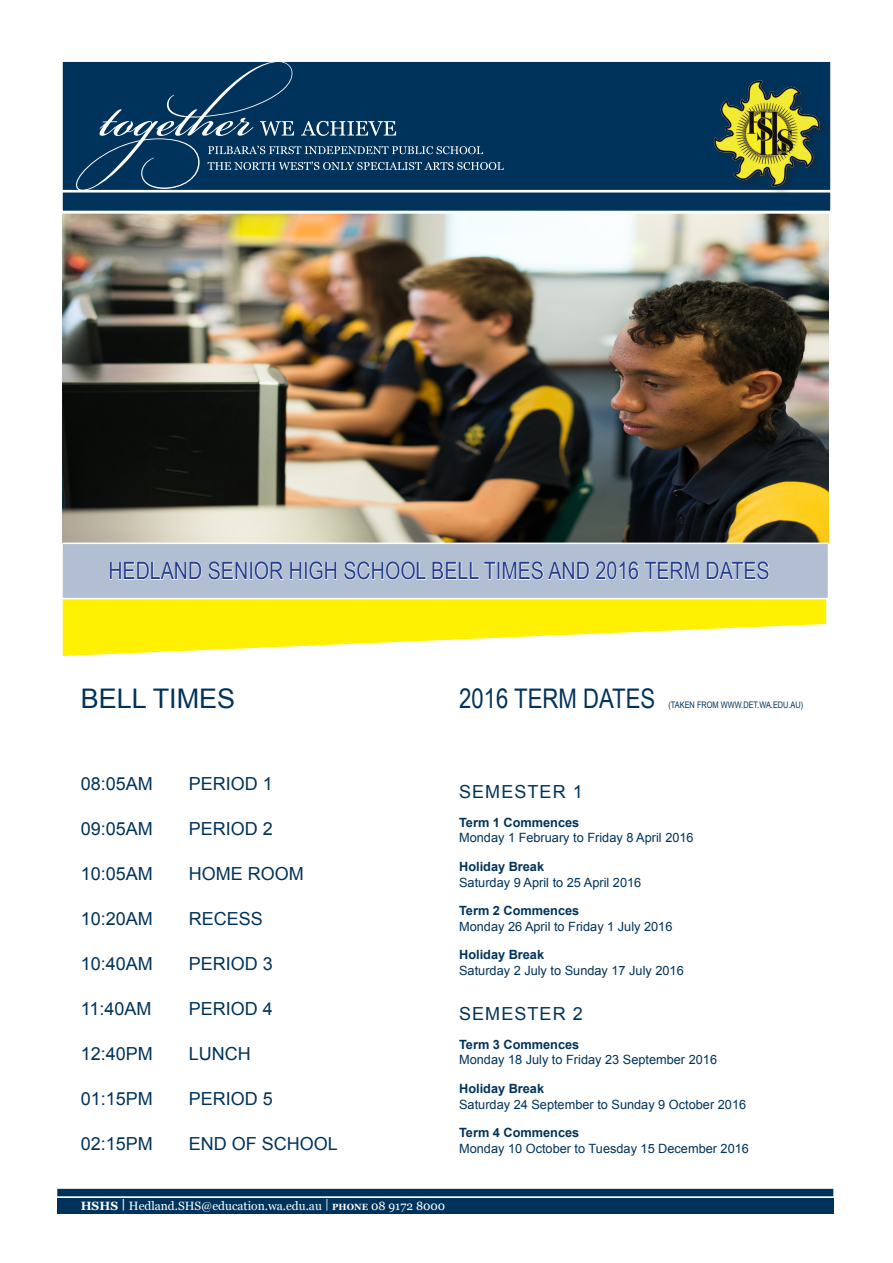
<style>
.page{position:relative;width:893px;height:1263px;background:#fff}
.page>*{position:absolute;margin:0;border:0;box-sizing:border-box;transform-origin:0 0}
.t1{font:27px "Arial Narrow";color:#00335b}
.t2{font:27px "Arial";color:#00335b}
.t3{font:24px "Arial Narrow";color:#253f8e}
.t4{font:18px "Arial";color:#00335b}
.t5{font:18px "Arial";letter-spacing:.06em;color:#00335b}
.t6{font:12.75px "Arial";color:#00335b}
.t7{font:700 12.75px "Arial";color:#00335b}
.t8{font:12px "Georgia";color:#fff}
.t9{font:9px "Arial Narrow";color:#00335b}
.s1{font-weight:700}
.s2{font-weight:700;font-size:9px}
</style>
<div class="page">
<img style="left:63px;top:214px;width:765px;height:328px">
<div style="left:61px;top:59px;width:771px;height:153px;background:#00335b"></div>
<hr style="left:61px;top:190px;width:771px;height:3px;background:#fff">
<svg style="left:75px;top:62px;width:429px;height:128px"></svg>
<div style="left:60px;top:58px;width:773px;height:156px;border:3px solid #fff"></div>
<img style="left:699px;top:80px;width:130px;height:113px">
<div style="left:57px;top:1198px;width:776px;height:15px;background:#00335b"></div>
<div style="left:57px;top:1189px;width:776px;height:7px;background:#00335b"></div>
<svg style="left:62px;top:600px;width:765px;height:56px"></svg>
<svg style="left:62px;top:542px;width:767px;height:58px"></svg>
<p class="t3" style="left:108px;top:553px;width:663px">HEDLAND SENIOR HIGH SCHOOL BELL TIMES AND 2016 TERM DATES</p>
<p class="t2" style="left:81px;top:681px;width:156px">BELL TIMES</p>
<p class="t1" style="left:459px;top:679px;width:198px">2016 TERM DATES</p>
<p class="t9" style="left:668px;top:698px;width:136px">(TAKEN FROM WWW.DET.WA.EDU.AU)</p>
<p class="t4" style="left:81px;top:771px;width:74px">08:05AM</p>
<p class="t4" style="left:189px;top:771px;width:86px">PERIOD 1</p>
<p class="t4" style="left:81px;top:816px;width:74px">09:05AM</p>
<p class="t4" style="left:189px;top:816px;width:86px">PERIOD 2</p>
<p class="t4" style="left:81px;top:861px;width:74px">10:05AM</p>
<p class="t4" style="left:189px;top:861px;width:117px">HOME ROOM</p>
<p class="t4" style="left:81px;top:906px;width:74px">10:20AM</p>
<p class="t4" style="left:189px;top:906px;width:76px">RECESS</p>
<p class="t4" style="left:81px;top:951px;width:74px">10:40AM</p>
<p class="t4" style="left:189px;top:951px;width:86px">PERIOD 3</p>
<p class="t4" style="left:81px;top:996px;width:72px">11:40AM</p>
<p class="t4" style="left:189px;top:996px;width:86px">PERIOD 4</p>
<p class="t4" style="left:81px;top:1041px;width:74px">12:40PM</p>
<p class="t4" style="left:189px;top:1041px;width:63px">LUNCH</p>
<p class="t4" style="left:81px;top:1086px;width:74px">01:15PM</p>
<p class="t4" style="left:189px;top:1086px;width:86px">PERIOD 5</p>
<p class="t4" style="left:81px;top:1131px;width:74px">02:15PM</p>
<p class="t4" style="left:189px;top:1131px;width:151px">END OF SCHOOL</p>
<p class="t5" style="left:459px;top:780px;width:125px">SEMESTER 1</p>
<p class="t7" style="left:459px;top:813px;width:122px">Term 1 Commences</p>
<p class="t6" style="left:459px;top:829px;width:236px">Monday 1 February to Friday 8 April 2016</p>
<p class="t7" style="left:459px;top:858px;width:87px">Holiday Break</p>
<p class="t6" style="left:459px;top:874px;width:184px">Saturday 9 April to 25 April 2016</p>
<p class="t7" style="left:459px;top:902px;width:122px">Term 2 Commences</p>
<p class="t6" style="left:459px;top:918px;width:215px">Monday 26 April to Friday 1 July 2016</p>
<p class="t7" style="left:459px;top:946px;width:87px">Holiday Break</p>
<p class="t6" style="left:459px;top:962px;width:226px">Saturday 2 July to Sunday 17 July 2016</p>
<p class="t5" style="left:459px;top:1002px;width:125px">SEMESTER 2</p>
<p class="t7" style="left:459px;top:1036px;width:122px">Term 3 Commences</p>
<p class="t6" style="left:459px;top:1051px;width:259px">Monday 18 July to Friday 23 September 2016</p>
<p class="t7" style="left:459px;top:1080px;width:87px">Holiday Break</p>
<p class="t6" style="left:459px;top:1096px;width:289px">Saturday 24 September to Sunday 9 October 2016</p>
<p class="t7" style="left:459px;top:1124px;width:122px">Term 4 Commences</p>
<p class="t6" style="left:459px;top:1140px;width:291px">Monday 10 October to Tuesday 15 December 2016</p>
<p class="t8" style="left:81px;top:1198px;width:366px"><span class="s1">HSHS |</span> Hedland.SHS@education.wa.edu.au | <span class="s2">PHONE</span> 08 9172 8000</p>
</div>
